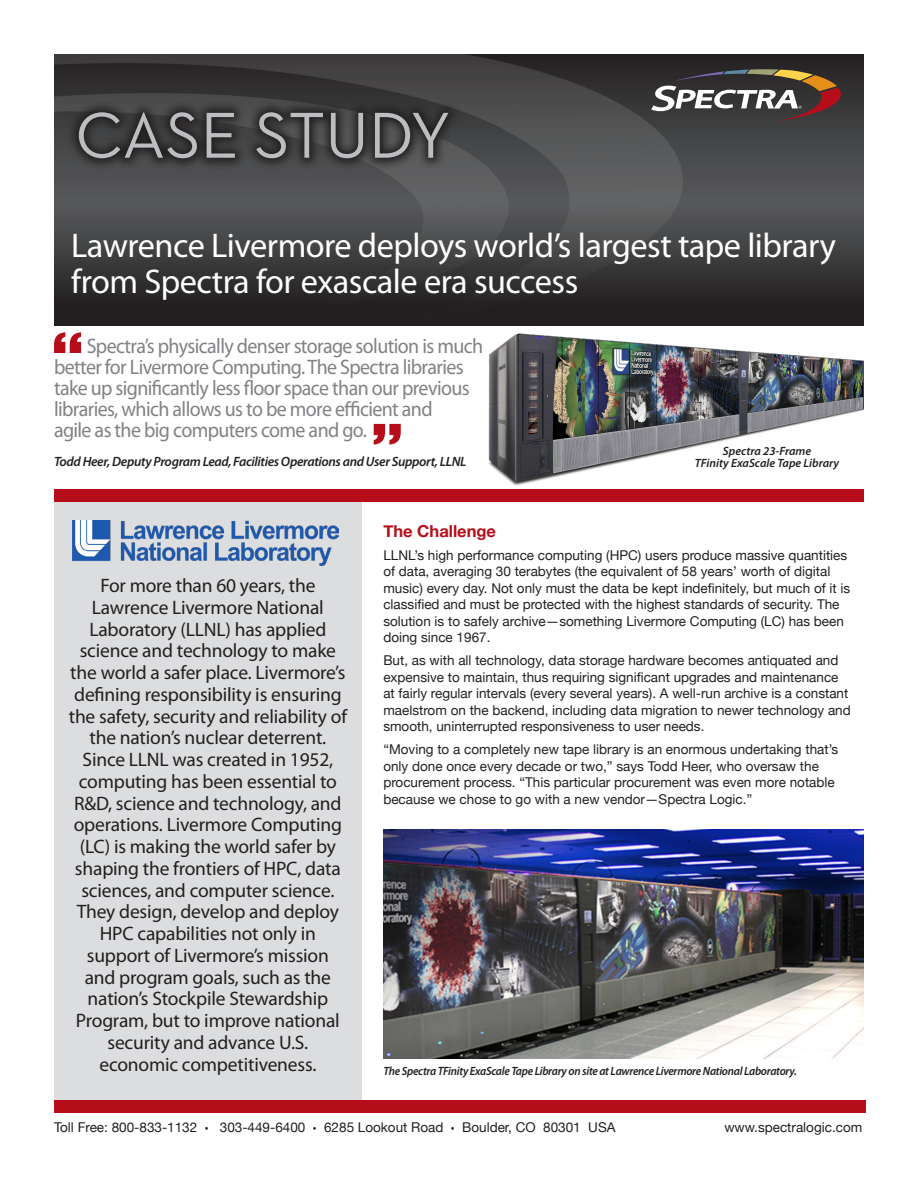
<style>
.page{position:relative;width:918px;height:1188px;background:#fff}
.page>*{position:absolute;margin:0;border:0;box-sizing:border-box;transform-origin:0 0}
.t1{font:34.35px/36px "Myriad Pro";letter-spacing:-.015em;color:#fff}
.t2{font:21px/21px "Myriad Pro";letter-spacing:-.03em;color:#808285;scale:.95 1}
.t3{font:19.5px/21.8px "Myriad Pro";letter-spacing:-.01em;color:#231f20;text-align:center}
.t4{font:700 16.5px "Helvetica Neue";color:#b50e1a}
.t5{font:13.5px/16.5px "Helvetica Neue";color:#231f20}
.t6{font:italic 600 13.5px "Myriad Pro";letter-spacing:-.025em;color:#231f20}
.t7{font:italic 600 12px "Myriad Pro";letter-spacing:-.025em;color:#231f20;scale:.95 1}
.t8{font:italic 600 12px/12px "Myriad Pro";color:#231f20;text-align:center}
.s1{font-size:7.5px}
</style>
<div class="page">
<div style="left:54px;top:502px;width:308px;height:604px;background:#dcdddf"></div>
<div style="left:54px;top:489px;width:810px;height:12px;background:#b50e1a"></div>
<div style="left:54px;top:1101px;width:811px;height:12px;background:#b50e1a"></div>
<svg style="left:54px;top:54px;width:810px;height:271px;background:#3c3c3d"></svg>
<img style="left:54px;top:54px;width:662px;height:268px">
<svg style="left:66px;top:100px;width:394px;height:71px;background:#434243"></svg>
<svg style="left:79px;top:112px;width:369px;height:46px;background:#565557"></svg>
<svg style="left:651px;top:69px;width:192px;height:52px;background:#615651"></svg>
<svg style="left:54px;top:332px;width:27px;height:21px"></svg>
<svg style="left:374px;top:424px;width:27px;height:21px"></svg>
<img style="left:72px;top:521px;width:267px;height:44px">
<img style="left:383px;top:829px;width:481px;height:229px">
<img style="left:488px;top:333px;width:376px;height:153px">
<p class="t1" style="left:71px;top:227px;width:766px">Lawrence Livermore deploys world’s largest tape library from Spectra for exascale era success</p>
<p class="t2" style="left:54px;top:335px;width:453px;text-indent:33px">Spectra’s physically denser storage solution is much better for Livermore Computing. The Spectra libraries take up significantly less floor space than our previous libraries, which allows us to be more efficient and<br>agile as the big computers come and go.</p>
<p class="t6" style="left:54px;top:453px;width:414px">Todd Heer, Deputy Program Lead, Facilities Operations and User Support, LLNL</p>
<p class="t8" style="left:695px;top:444px;width:146px">Spectra 23-Frame<br>TFinity ExaScale Tape Library</p>
<p class="t3" style="left:69px;top:575px;width:280px">For more than 60 years, the<br>Lawrence Livermore National<br>Laboratory (LLNL) has applied science and technology to make the world a safer place. Livermore’s defining responsibility is ensuring the safety, security and reliability of the nation’s nuclear deterrent.<br>Since LLNL was created in 1952, computing has been essential to<br>R&amp;D, science and technology, and operations. Livermore Computing (LC) is making the world safer by shaping the frontiers of HPC, data sciences, and computer science.<br>They design, develop and deploy<br>HPC capabilities not only in support of Livermore’s mission<br>and program goals, such as the nation’s Stockpile Stewardship<br>Program, but to improve national security and advance U.S. economic competitiveness.</p>
<p class="t4" style="left:383px;top:521px;width:114px">The Challenge</p>
<p class="t5" style="left:383px;top:546px;width:468px">LLNL’s high performance computing (HPC) users produce massive quantities of data, averaging 30 terabytes (the equivalent of 58 years’ worth of digital music) every day. Not only must the data be kept indefinitely, but much of it is classified and must be protected with the highest standards of security. The solution is to safely archive—something Livermore Computing (LC) has been doing since 1967.</p>
<p class="t5" style="left:383px;top:652px;width:469px">But, as with all technology, data storage hardware becomes antiquated and expensive to maintain, thus requiring significant upgrades and maintenance at fairly regular intervals (every several years). A well-run archive is a constant maelstrom on the backend, including data migration to newer technology and smooth, uninterrupted responsiveness to user needs.</p>
<p class="t5" style="left:383px;top:741px;width:456px">“Moving to a completely new tape library is an enormous undertaking that’s only done once every decade or two,” says Todd Heer, who oversaw the procurement process. “This particular procurement was even more notable because we chose to go with a new vendor—Spectra Logic.”</p>
<p class="t7" style="left:383px;top:1064px;width:437px">The Spectra TFinity ExaScale Tape Library on site at Lawrence Livermore National Laboratory.</p>
<p class="t5" style="left:54px;top:1119px;width:563px">Toll Free: 800-833-1132 <span class="s1">•</span> 303-449-6400 <span class="s1">•</span> 6285 Lookout Road <span class="s1">•</span> Boulder, CO 80301 USA</p>
<p class="t5" style="left:724px;top:1119px;width:139px">www.spectralogic.com</p>
</div>
